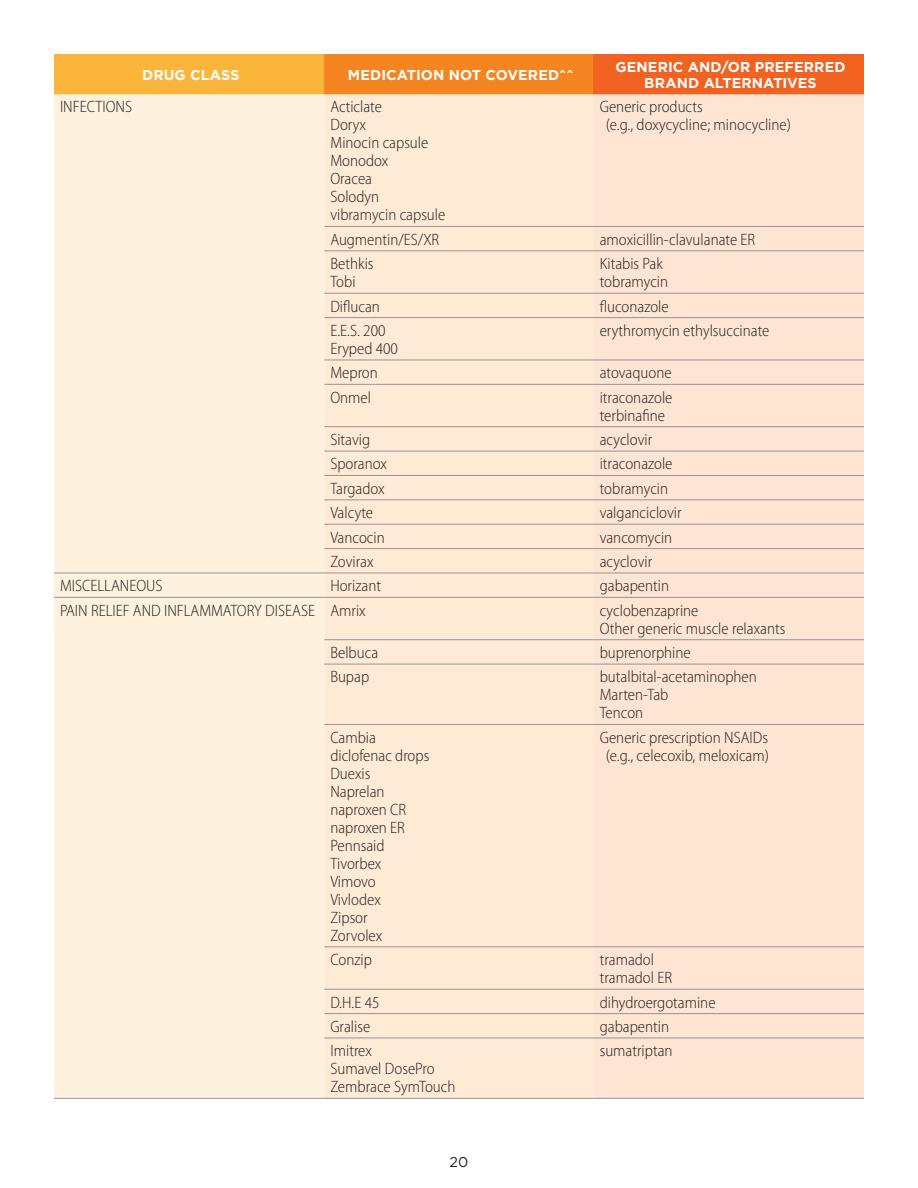
<style>
.page{position:relative;width:918px;height:1188px;background:#fff}
.page>*{position:absolute;margin:0;border:0;box-sizing:border-box;transform-origin:0 0}
.List_Header{font:300 semi-condensed 16.5px/18px "Myriad Pro";color:#231f20}
.Table_column_header{font:700 14.25px/16.5px "Gotham";letter-spacing:.005em;color:#fff;text-align:center}
.t1{font:14.25px "Gotham";color:#231f20}
</style>
<div class="page">
<div style="left:54px;top:54px;width:270px;height:40px;background:#fcb53b"></div>
<div style="left:324px;top:54px;width:270px;height:40px;background:#f58520"></div>
<div style="left:594px;top:54px;width:270px;height:40px;background:#f26221"></div>
<div style="left:54px;top:94px;width:270px;height:1004px;background:#fef2de"></div>
<div style="left:324px;top:94px;width:270px;height:1004px;background:#feead5"></div>
<div style="left:594px;top:94px;width:270px;height:1004px;background:#fee4d2"></div>
<hr style="left:324px;top:226px;width:270px;height:1px;background:#939598">
<hr style="left:594px;top:226px;width:270px;height:1px;background:#939598">
<hr style="left:324px;top:251px;width:270px;height:1px;background:#939598">
<hr style="left:594px;top:251px;width:270px;height:1px;background:#939598">
<hr style="left:324px;top:293px;width:270px;height:1px;background:#939598">
<hr style="left:594px;top:293px;width:270px;height:1px;background:#939598">
<hr style="left:324px;top:317px;width:270px;height:1px;background:#939598">
<hr style="left:594px;top:317px;width:270px;height:1px;background:#939598">
<hr style="left:324px;top:360px;width:270px;height:1px;background:#939598">
<hr style="left:594px;top:360px;width:270px;height:1px;background:#939598">
<hr style="left:324px;top:384px;width:270px;height:1px;background:#939598">
<hr style="left:594px;top:384px;width:270px;height:1px;background:#939598">
<hr style="left:324px;top:426px;width:270px;height:1px;background:#939598">
<hr style="left:594px;top:426px;width:270px;height:1px;background:#939598">
<hr style="left:324px;top:451px;width:270px;height:1px;background:#939598">
<hr style="left:594px;top:451px;width:270px;height:1px;background:#939598">
<hr style="left:324px;top:475px;width:270px;height:1px;background:#939598">
<hr style="left:594px;top:475px;width:270px;height:1px;background:#939598">
<hr style="left:324px;top:500px;width:270px;height:1px;background:#939598">
<hr style="left:594px;top:500px;width:270px;height:1px;background:#939598">
<hr style="left:324px;top:524px;width:270px;height:1px;background:#939598">
<hr style="left:594px;top:524px;width:270px;height:1px;background:#939598">
<hr style="left:324px;top:548px;width:270px;height:1px;background:#939598">
<hr style="left:594px;top:548px;width:270px;height:1px;background:#939598">
<hr style="left:54px;top:573px;width:270px;height:1px;background:#939598">
<hr style="left:324px;top:573px;width:270px;height:1px;background:#939598">
<hr style="left:594px;top:573px;width:270px;height:1px;background:#939598">
<hr style="left:54px;top:597px;width:270px;height:1px;background:#939598">
<hr style="left:324px;top:597px;width:270px;height:1px;background:#939598">
<hr style="left:594px;top:597px;width:270px;height:1px;background:#939598">
<hr style="left:324px;top:639px;width:270px;height:1px;background:#939598">
<hr style="left:594px;top:639px;width:270px;height:1px;background:#939598">
<hr style="left:324px;top:664px;width:270px;height:1px;background:#939598">
<hr style="left:594px;top:664px;width:270px;height:1px;background:#939598">
<hr style="left:324px;top:724px;width:270px;height:1px;background:#939598">
<hr style="left:594px;top:724px;width:270px;height:1px;background:#939598">
<hr style="left:324px;top:947px;width:270px;height:1px;background:#939598">
<hr style="left:594px;top:947px;width:270px;height:1px;background:#939598">
<hr style="left:324px;top:989px;width:270px;height:1px;background:#939598">
<hr style="left:594px;top:989px;width:270px;height:1px;background:#939598">
<hr style="left:324px;top:1013px;width:270px;height:1px;background:#939598">
<hr style="left:594px;top:1013px;width:270px;height:1px;background:#939598">
<hr style="left:324px;top:1038px;width:270px;height:1px;background:#939598">
<hr style="left:594px;top:1038px;width:270px;height:1px;background:#939598">
<hr style="left:54px;top:1098px;width:270px;height:1px;background:#939598">
<hr style="left:324px;top:1098px;width:270px;height:1px;background:#939598">
<hr style="left:594px;top:1098px;width:270px;height:1px;background:#939598">
<p class="Table_column_header" style="left:142px;top:67px;width:99px">DRUG CLASS</p>
<p class="Table_column_header" style="left:348px;top:67px;width:227px">MEDICATION NOT COVERED^^</p>
<p class="Table_column_header" style="left:615px;top:58px;width:232px">GENERIC AND/OR PREFERRED<br>BRAND ALTERNATIVES</p>
<p class="List_Header" style="left:60px;top:98px;width:74px">INFECTIONS</p>
<p class="List_Header" style="left:330px;top:98px;width:53px">Acticlate</p>
<p class="List_Header" style="left:330px;top:116px;width:37px">Doryx</p>
<p class="List_Header" style="left:330px;top:134px;width:100px">Minocin capsule</p>
<p class="List_Header" style="left:330px;top:152px;width:60px">Monodox</p>
<p class="List_Header" style="left:330px;top:170px;width:43px">Oracea</p>
<p class="List_Header" style="left:330px;top:188px;width:50px">Solodyn</p>
<p class="List_Header" style="left:330px;top:206px;width:117px">vibramycin capsule</p>
<p class="List_Header" style="left:606px;top:98px;width:187px;text-indent:-6px">Generic products<br>(e.g., doxycycline; minocycline)</p>
<p class="List_Header" style="left:330px;top:231px;width:110px">Augmentin/ES/XR</p>
<p class="List_Header" style="left:600px;top:231px;width:157px">amoxicillin-clavulanate ER</p>
<p class="List_Header" style="left:330px;top:255px;width:45px">Bethkis</p>
<p class="List_Header" style="left:330px;top:273px;width:27px">Tobi</p>
<p class="List_Header" style="left:600px;top:255px;width:65px">Kitabis Pak</p>
<p class="List_Header" style="left:600px;top:273px;width:70px">tobramycin</p>
<p class="List_Header" style="left:330px;top:297px;width:51px">Diflucan</p>
<p class="List_Header" style="left:600px;top:297px;width:71px">fluconazole</p>
<p class="List_Header" style="left:330px;top:322px;width:57px">E.E.S. 200</p>
<p class="List_Header" style="left:330px;top:340px;width:69px">Eryped 400</p>
<p class="List_Header" style="left:600px;top:322px;width:171px">erythromycin ethylsuccinate</p>
<p class="List_Header" style="left:330px;top:364px;width:49px">Mepron</p>
<p class="List_Header" style="left:600px;top:364px;width:73px">atovaquone</p>
<p class="List_Header" style="left:330px;top:389px;width:42px">Onmel</p>
<p class="List_Header" style="left:600px;top:389px;width:74px">itraconazole</p>
<p class="List_Header" style="left:600px;top:407px;width:67px">terbinafine</p>
<p class="List_Header" style="left:330px;top:431px;width:41px">Sitavig</p>
<p class="List_Header" style="left:600px;top:431px;width:54px">acyclovir</p>
<p class="List_Header" style="left:330px;top:455px;width:58px">Sporanox</p>
<p class="List_Header" style="left:600px;top:455px;width:74px">itraconazole</p>
<p class="List_Header" style="left:330px;top:480px;width:56px">Targadox</p>
<p class="List_Header" style="left:600px;top:480px;width:70px">tobramycin</p>
<p class="List_Header" style="left:330px;top:504px;width:44px">Valcyte</p>
<p class="List_Header" style="left:600px;top:504px;width:83px">valganciclovir</p>
<p class="List_Header" style="left:330px;top:528px;width:56px">Vancocin</p>
<p class="List_Header" style="left:600px;top:528px;width:74px">vancomycin</p>
<p class="List_Header" style="left:330px;top:553px;width:45px">Zovirax</p>
<p class="List_Header" style="left:600px;top:553px;width:54px">acyclovir</p>
<p class="List_Header" style="left:60px;top:577px;width:104px">MISCELLANEOUS</p>
<p class="List_Header" style="left:330px;top:577px;width:52px">Horizant</p>
<p class="List_Header" style="left:600px;top:577px;width:71px">gabapentin</p>
<p class="List_Header" style="left:60px;top:602px;width:257px">PAIN RELIEF AND INFLAMMATORY DISEASE</p>
<p class="List_Header" style="left:330px;top:602px;width:37px">Amrix</p>
<p class="List_Header" style="left:600px;top:602px;width:100px">cyclobenzaprine</p>
<p class="List_Header" style="left:600px;top:620px;width:187px">Other generic muscle relaxants</p>
<p class="List_Header" style="left:330px;top:644px;width:49px">Belbuca</p>
<p class="List_Header" style="left:600px;top:644px;width:93px">buprenorphine</p>
<p class="List_Header" style="left:330px;top:668px;width:40px">Bupap</p>
<p class="List_Header" style="left:600px;top:668px;width:159px">butalbital-acetaminophen</p>
<p class="List_Header" style="left:600px;top:686px;width:70px">Marten-Tab</p>
<p class="List_Header" style="left:600px;top:704px;width:45px">Tencon</p>
<p class="List_Header" style="left:330px;top:729px;width:47px">Cambia</p>
<p class="List_Header" style="left:330px;top:747px;width:100px">diclofenac drops</p>
<p class="List_Header" style="left:330px;top:765px;width:42px">Duexis</p>
<p class="List_Header" style="left:330px;top:783px;width:56px">Naprelan</p>
<p class="List_Header" style="left:330px;top:801px;width:77px">naproxen CR</p>
<p class="List_Header" style="left:330px;top:819px;width:76px">naproxen ER</p>
<p class="List_Header" style="left:330px;top:837px;width:56px">Pennsaid</p>
<p class="List_Header" style="left:330px;top:855px;width:53px">Tivorbex</p>
<p class="List_Header" style="left:330px;top:873px;width:47px">Vimovo</p>
<p class="List_Header" style="left:330px;top:891px;width:52px">Vivlodex</p>
<p class="List_Header" style="left:330px;top:909px;width:39px">Zipsor</p>
<p class="List_Header" style="left:330px;top:927px;width:53px">Zorvolex</p>
<p class="List_Header" style="left:600px;top:729px;width:171px;text-align:center">Generic prescription NSAIDs (e.g., celecoxib, meloxicam)</p>
<p class="List_Header" style="left:330px;top:951px;width:43px">Conzip</p>
<p class="List_Header" style="left:600px;top:951px;width:56px">tramadol</p>
<p class="List_Header" style="left:600px;top:969px;width:74px">tramadol ER</p>
<p class="List_Header" style="left:330px;top:993px;width:51px">D.H.E 45</p>
<p class="List_Header" style="left:600px;top:993px;width:117px">dihydroergotamine</p>
<p class="List_Header" style="left:330px;top:1018px;width:41px">Gralise</p>
<p class="List_Header" style="left:600px;top:1018px;width:71px">gabapentin</p>
<p class="List_Header" style="left:330px;top:1042px;width:43px">Imitrex</p>
<p class="List_Header" style="left:330px;top:1060px;width:106px">Sumavel DosePro</p>
<p class="List_Header" style="left:330px;top:1078px;width:127px">Zembrace SymTouch</p>
<p class="List_Header" style="left:600px;top:1042px;width:74px">sumatriptan</p>
<p class="t1" style="left:450px;top:1153px;width:20px">20</p>
</div>
